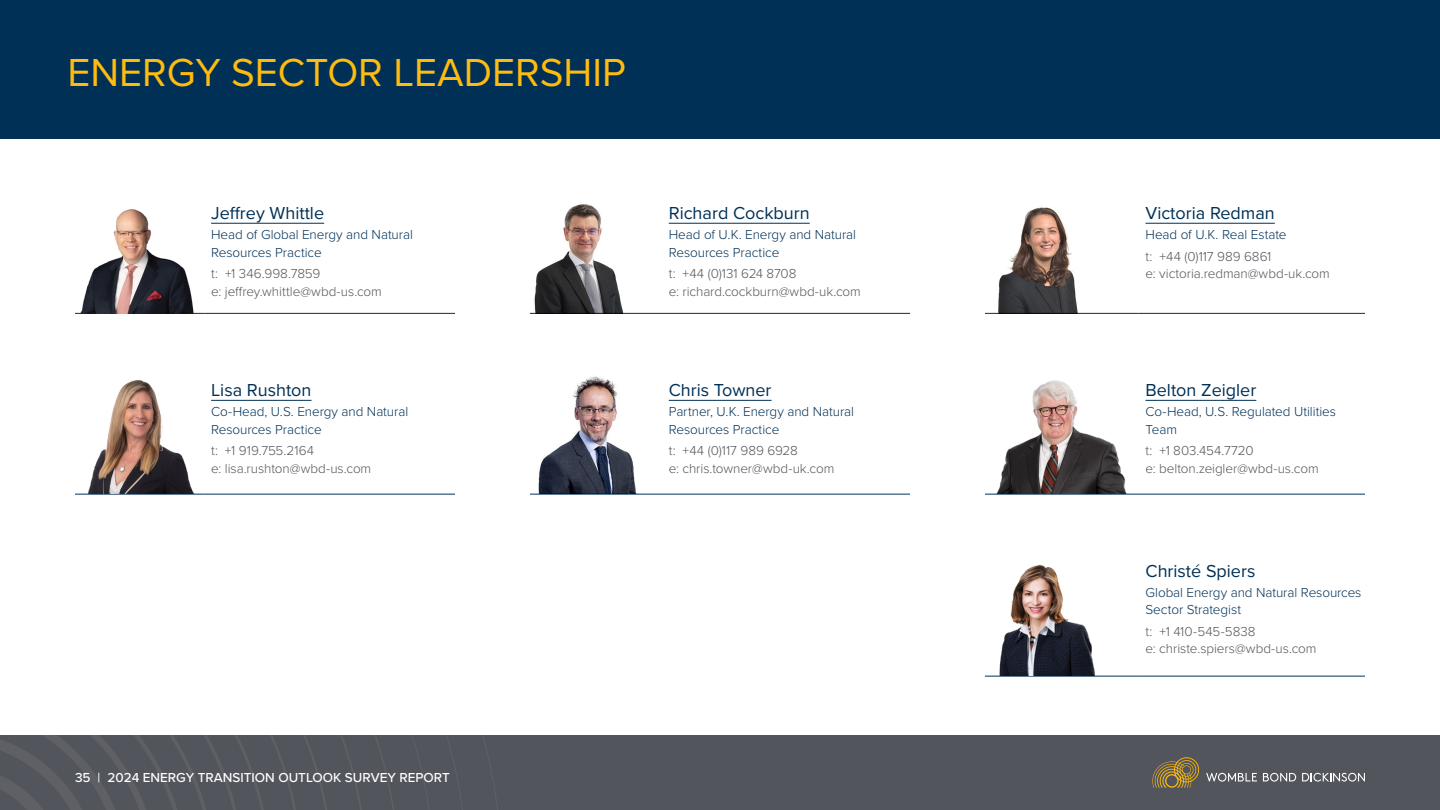
<style>
.page{position:relative;width:1440px;height:810px;background:#fff}
.page>*{position:absolute;margin:0;border:0;box-sizing:border-box;transform-origin:0 0}
.t1{font:40.5px "Proxima Nova";color:#ffbb0e}
.t2{font:18px "Proxima Nova";color:#003056}
.t3{font:300 13.5px/17.2px "Proxima Nova";letter-spacing:-.005em;color:#53555c}
.t4{font:300 13.5px/17.2px "Proxima Nova";letter-spacing:-.005em;color:#003056}
.t5{font:500 13.5px "Proxima Nova";color:#fff}
</style>
<div class="page">
<div style="left:0;top:735px;width:1440px;height:75px;background:#53555c"></div>
<svg style="left:0;top:735px;width:394px;height:75px"></svg>
<svg style="left:1152px;top:757px;width:47px;height:31px"></svg>
<svg style="left:1263px;top:773px;width:33px;height:9px"></svg>
<svg style="left:1302px;top:773px;width:63px;height:9px"></svg>
<svg style="left:1206px;top:773px;width:51px;height:9px"></svg>
<hr style="left:1139px;top:313px;width:226px;height:1px;background:#003056">
<hr style="left:1139px;top:494px;width:226px;height:1px;background:#003056">
<hr style="left:985px;top:313px;width:154px;height:1px;background:#003056">
<hr style="left:75px;top:494px;width:129px;height:1px;background:#003056">
<hr style="left:204px;top:494px;width:251px;height:1px;background:#003056">
<hr style="left:530px;top:494px;width:132px;height:1px;background:#003056">
<hr style="left:662px;top:494px;width:248px;height:1px;background:#003056">
<hr style="left:985px;top:494px;width:154px;height:1px;background:#003056">
<hr style="left:985px;top:676px;width:154px;height:1px;background:#003056">
<hr style="left:1139px;top:676px;width:226px;height:1px;background:#003056">
<hr style="left:204px;top:313px;width:251px;height:1px;background:#003056">
<hr style="left:662px;top:313px;width:248px;height:1px;background:#003056">
<hr style="left:75px;top:313px;width:129px;height:1px;background:#003056">
<hr style="left:530px;top:313px;width:132px;height:1px;background:#003056">
<img style="left:78px;top:209px;width:117px;height:104px">
<hr style="left:211px;top:223px;width:113px;height:1px;background:#003056">
<img style="left:533px;top:204px;width:94px;height:109px">
<hr style="left:669px;top:223px;width:141px;height:1px;background:#003056">
<img style="left:988px;top:206px;width:98px;height:107px">
<hr style="left:1146px;top:223px;width:129px;height:1px;background:#003056">
<img style="left:87px;top:380px;width:110px;height:114px">
<hr style="left:211px;top:400px;width:101px;height:1px;background:#003056">
<img style="left:537px;top:376px;width:100px;height:118px">
<hr style="left:669px;top:400px;width:103px;height:1px;background:#003056">
<img style="left:997px;top:380px;width:131px;height:114px">
<hr style="left:1146px;top:400px;width:110px;height:1px;background:#003056">
<img style="left:999px;top:564px;width:96px;height:112px">
<div style="left:0;top:0;width:1440px;height:138px;background:#003056"></div>
<h1 class="t1" style="left:68px;top:42px;width:560px">ENERGY SECTOR LEADERSHIP</h1>
<h2 class="t2" style="left:211px;top:199px;width:115px">Jeffrey Whittle</h2>
<p class="t4" style="left:211px;top:226px;width:203px">Head of Global Energy and Natural<br>Resources Practice</p>
<p class="t3" style="left:211px;top:265px;width:172px">t: +1 346.998.7859<br>e: jeffrey.whittle@wbd-us.com</p>
<h2 class="t2" style="left:211px;top:376px;width:102px">Lisa Rushton</h2>
<p class="t4" style="left:211px;top:403px;width:199px">Co-Head, U.S. Energy and Natural<br>Resources Practice</p>
<p class="t3" style="left:211px;top:442px;width:162px">t: +1 919.755.2164<br>e: lisa.rushton@wbd-us.com</p>
<h2 class="t2" style="left:669px;top:199px;width:143px">Richard Cockburn</h2>
<p class="t4" style="left:669px;top:226px;width:189px">Head of U.K. Energy and Natural<br>Resources Practice</p>
<p class="t3" style="left:669px;top:265px;width:194px">t: +44 (0)131 624 8708<br>e: richard.cockburn@wbd-uk.com</p>
<h2 class="t2" style="left:669px;top:376px;width:104px">Chris Towner</h2>
<p class="t4" style="left:669px;top:403px;width:187px">Partner, U.K. Energy and Natural<br>Resources Practice</p>
<p class="t3" style="left:669px;top:442px;width:167px">t: +44 (0)117 989 6928<br>e: chris.towner@wbd-uk.com</p>
<p class="t5" style="left:75px;top:767px;width:376px">35 | 2024 ENERGY TRANSITION OUTLOOK SURVEY REPORT</p>
<h2 class="t2" style="left:1146px;top:199px;width:131px">Victoria Redman</h2>
<p class="t4" style="left:1146px;top:226px;width:143px">Head of U.K. Real Estate</p>
<p class="t3" style="left:1146px;top:247px;width:186px">t: +44 (0)117 989 6861<br>e: victoria.redman@wbd-uk.com</p>
<h2 class="t2" style="left:1146px;top:376px;width:112px">Belton Zeigler</h2>
<p class="t4" style="left:1145px;top:403px;width:192px">Co-Head, U.S. Regulated Utilities<br>Team</p>
<p class="t3" style="left:1145px;top:442px;width:175px">t: +1 803.454.7720<br>e: belton.zeigler@wbd-us.com</p>
<h2 class="t2" style="left:1146px;top:557px;width:111px">Christé Spiers</h2>
<p class="t4" style="left:1146px;top:583px;width:218px">Global Energy and Natural Resources<br>Sector Strategist</p>
<p class="t3" style="left:1146px;top:622px;width:172px">t: +1 410-545-5838<br>e: christe.spiers@wbd-us.com</p>
</div>
